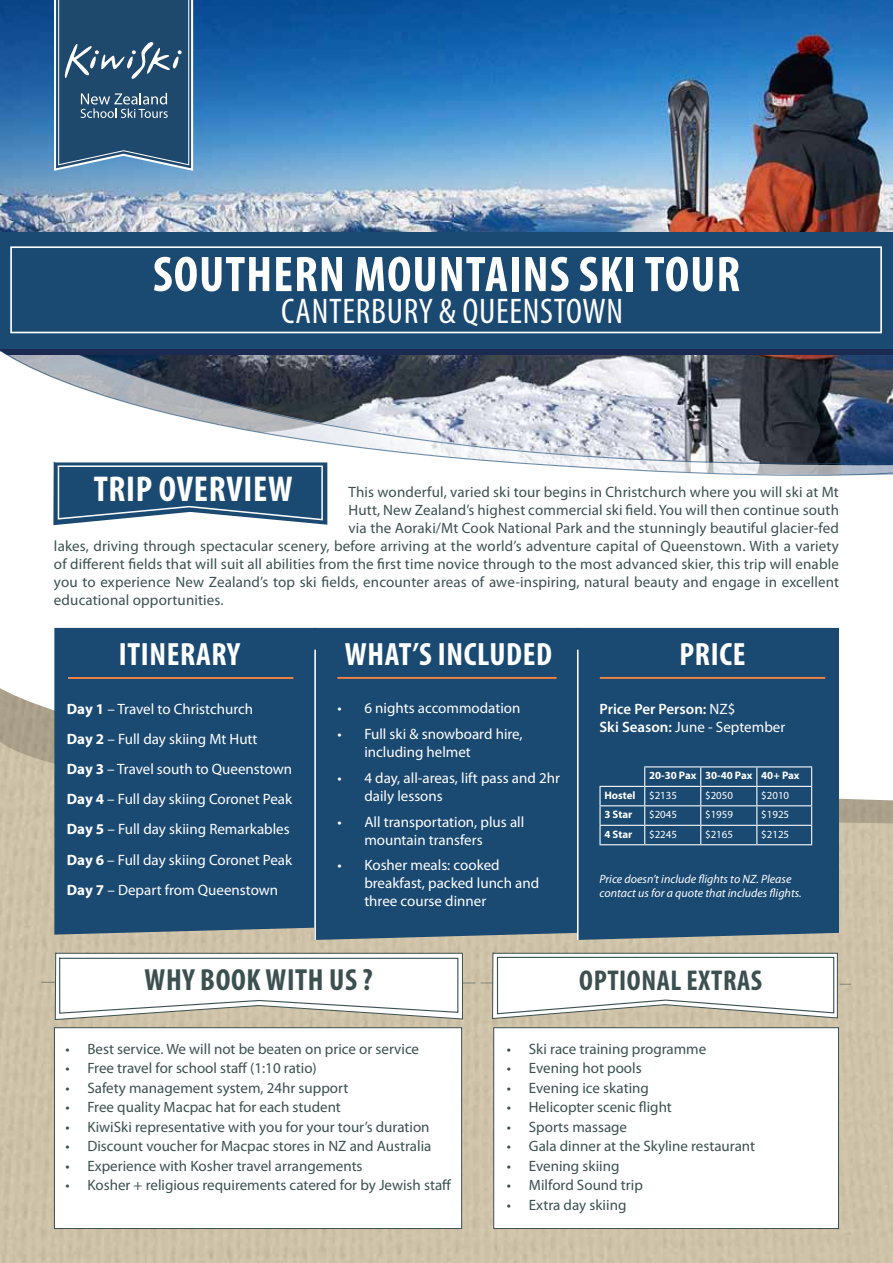
<style>
.page{position:relative;width:893px;height:1263px;background:#fff}
.page>*{position:absolute;margin:0;border:0;box-sizing:border-box;transform-origin:0 0}
.t1{font:700 condensed 50.55px "Myriad Pro";letter-spacing:.02em;color:#fff}
.t2{font:700 condensed 36px "Myriad Pro";letter-spacing:.02em;color:#fff}
.t3{font:condensed 35.7px "Myriad Pro";letter-spacing:.02em;color:#fff}
.t4{font:700 condensed 32.4px "Myriad Pro";letter-spacing:.02em;color:#fff}
.t5{font:700 condensed 30.6px "Myriad Pro";letter-spacing:.02em;color:#3c5050}
.t6{font:700 condensed 28.8px "Myriad Pro";color:#3c5050}
.t7{font:15px "Myriad Pro";letter-spacing:.005em;color:#3c5050}
.t8{font:15px/30px "Myriad Pro";color:#fff}
.t9{font:600 15px/18px "Myriad Pro";color:#fff}
.t10{font:italic 12px/14.4px "Myriad Pro";color:#fff}
.t11{font:700 10.95px/19.5px "Myriad Pro";color:#fff}
.t12{font:10.95px "Myriad Pro";color:#fff}
.s1{font-weight:700}
.s2{font-weight:400}
</style>
<div class="page">
<img style="left:0;top:0;width:893px;height:232px">
<div style="left:0;top:232px;width:893px;height:117px;background:#1a4972"></div>
<div style="left:10px;top:246px;width:872px;height:87px;border:2px solid #fff"></div>
<div style="left:0;top:823px;width:893px;height:440px;background:#cec2a8"></div>
<div style="left:54px;top:1027px;width:408px;height:202px;background:#fff;border:1px solid #3c5050"></div>
<svg style="left:0;top:477px;width:876px;height:323px"></svg>
<svg style="left:0;top:349px;width:893px;height:128px"></svg>
<svg style="left:53px;top:462px;width:274px;height:63px;background:#406789"></svg>
<div style="left:493px;top:1027px;width:346px;height:202px;background:#fff;border:1px solid #3c5050"></div>
<svg style="left:41px;top:951px;width:810px;height:69px"></svg>
<div style="left:54px;top:628px;width:260px;height:306px;background:#1a4972"></div>
<div style="left:578px;top:628px;width:261px;height:312px;background:#1a4972"></div>
<div style="left:314px;top:628px;width:264px;height:312px;background:#1a4972"></div>
<hr style="left:68px;top:677px;width:225px;height:2px;background:#f58241">
<hr style="left:314px;top:650px;width:2px;height:290px;background:#fff">
<hr style="left:337px;top:677px;width:220px;height:2px;background:#f58241">
<hr style="left:600px;top:677px;width:225px;height:2px;background:#f58241">
<hr style="left:577px;top:650px;width:2px;height:290px;background:#fff">
<hr style="left:644px;top:766px;width:57px;height:1px;background:#fff">
<hr style="left:701px;top:766px;width:56px;height:1px;background:#fff">
<hr style="left:757px;top:766px;width:55px;height:1px;background:#fff">
<hr style="left:599px;top:786px;width:46px;height:1px;background:#fff">
<hr style="left:645px;top:786px;width:56px;height:1px;background:#fff">
<hr style="left:701px;top:786px;width:56px;height:1px;background:#fff">
<hr style="left:757px;top:786px;width:55px;height:1px;background:#fff">
<hr style="left:599px;top:805px;width:46px;height:1px;background:#fff">
<hr style="left:645px;top:805px;width:56px;height:1px;background:#fff">
<hr style="left:701px;top:805px;width:56px;height:1px;background:#fff">
<hr style="left:757px;top:805px;width:55px;height:1px;background:#fff">
<hr style="left:599px;top:825px;width:46px;height:1px;background:#fff">
<svg style="left:599px;top:787px;width:2px;height:57px"></svg>
<hr style="left:645px;top:825px;width:56px;height:1px;background:#fff">
<svg style="left:644px;top:767px;width:1px;height:77px"></svg>
<hr style="left:701px;top:825px;width:56px;height:1px;background:#fff">
<svg style="left:700px;top:767px;width:1px;height:77px"></svg>
<hr style="left:757px;top:825px;width:55px;height:1px;background:#fff">
<svg style="left:756px;top:767px;width:1px;height:77px"></svg>
<svg style="left:811px;top:767px;width:1px;height:77px"></svg>
<hr style="left:599px;top:844px;width:46px;height:1px;background:#fff">
<hr style="left:645px;top:844px;width:56px;height:1px;background:#fff">
<hr style="left:701px;top:844px;width:56px;height:1px;background:#fff">
<hr style="left:757px;top:844px;width:55px;height:1px;background:#fff">
<svg style="left:53px;top:0;width:141px;height:172px;background:#3a6182"></svg>
<h1 class="t1" style="left:153px;top:243px;width:589px">SOUTHERN MOUNTAINS SKI TOUR</h1>
<h3 class="t3" style="left:281px;top:290px;width:343px">CANTERBURY &amp; QUEENSTOWN</h3>
<h2 class="t2" style="left:94px;top:466px;width:200px">TRIP OVERVIEW</h2>
<p class="t7" style="left:349px;top:482px;width:492px">This wonderful, varied ski tour begins in Christchurch where you will ski at Mt</p>
<p class="t7" style="left:349px;top:500px;width:492px">Hutt, New Zealand’s highest commercial ski field. You will then continue south</p>
<p class="t7" style="left:349px;top:518px;width:492px">via the Aoraki/Mt Cook National Park and the stunningly beautiful glacier-fed</p>
<p class="t7" style="left:54px;top:536px;width:786px">lakes, driving through spectacular scenery, before arriving at the world’s adventure capital of Queenstown. With a variety</p>
<p class="t7" style="left:54px;top:554px;width:786px">of different fields that will suit all abilities from the first time novice through to the most advanced skier, this trip will enable</p>
<p class="t7" style="left:54px;top:572px;width:787px">you to experience New Zealand’s top ski fields, encounter areas of awe-inspiring, natural beauty and engage in excellent</p>
<p class="t7" style="left:54px;top:590px;width:171px">educational opportunities.</p>
<h3 class="t4" style="left:119px;top:634px;width:124px">ITINERARY</h3>
<h3 class="t4" style="left:345px;top:634px;width:107px">WHAT’S INCLU</h3>
<h3 class="t4" style="left:506px;top:634px;width:47px">DED</h3>
<h3 class="t4" style="left:679px;top:634px;width:68px">PRICE</h3>
<p class="t8" style="left:67px;top:694px;width:227px"><span class="s1">Day 1</span> – Travel to Christchurch<br><span class="s1">Day 2</span> – Full day skiing Mt Hutt<br><span class="s1">Day 3</span> – Travel south to Queenstown<br><span class="s1">Day 4</span> – Full day skiing Coronet Peak<br><span class="s1">Day 5</span> – Full day skiing Remarkables<br><span class="s1">Day 6</span> – Full day skiing Coronet Peak<br><span class="s1">Day 7</span> – Depart from Queenstown</p>
<p class="t8" style="left:337px;top:693px;width:185px">• 6 nights accommodation</p>
<p class="t9" style="left:599px;top:700px;width:187px">Price Per Person: <span class="s2">NZ$<br></span>Ski Season: <span class="s2">June - September</span></p>
<p class="t8" style="left:364px;top:724px;width:160px;line-height:18px;text-indent:-27px">• Full ski &amp; snowboard hire, including helmet</p>
<p class="t8" style="left:364px;top:769px;width:197px;line-height:18px;text-indent:-27px">• 4 day, all-areas, lift pass and 2hr daily lessons</p>
<p class="t8" style="left:364px;top:812px;width:161px;line-height:18px;text-indent:-27px">• All transportation, plus all mountain transfers</p>
<p class="t8" style="left:364px;top:856px;width:176px;line-height:18px;text-indent:-27px">• Kosher meals: cooked breakfast, packed lunch and three course dinner</p>
<p class="t11" style="left:604px;top:766px;width:197px;text-indent:45px">20-30 Pax 30-40 Pax 40+ Pax<br>Hostel <span class="s2">$2135</span></p>
<p class="t12" style="left:705px;top:788px;width:29px">$2050</p>
<p class="t12" style="left:761px;top:788px;width:29px">$2010</p>
<p class="t11" style="left:604px;top:804px;width:29px">3 Star</p>
<p class="t12" style="left:649px;top:808px;width:29px">$2045</p>
<p class="t12" style="left:705px;top:808px;width:29px">$1959</p>
<p class="t12" style="left:761px;top:808px;width:29px">$1925</p>
<p class="t11" style="left:604px;top:824px;width:29px">4 Star</p>
<p class="t12" style="left:649px;top:827px;width:29px">$2245</p>
<p class="t12" style="left:705px;top:827px;width:29px">$2165</p>
<p class="t12" style="left:761px;top:827px;width:29px">$2125</p>
<p class="t10" style="left:599px;top:871px;width:204px">Price doesn’t include flights to NZ. Please contact us for a quote that includes flights.</p>
<h3 class="t5" style="left:145px;top:960px;width:230px">WHY BOOK WITH US ?</h3>
<h3 class="t6" style="left:579px;top:963px;width:14px">OPTION</h3>
<h3 class="t6" style="left:657px;top:963px;width:107px">AL EXTRAS</h3>
<p class="t7" style="left:65px;top:1039px;width:355px">• Best service. We will not be beaten on price or service</p>
<p class="t7" style="left:65px;top:1059px;width:253px">• Free travel for school staff (1:10 ratio)</p>
<p class="t7" style="left:65px;top:1078px;width:284px">• Safety management system, 24hr support</p>
<p class="t7" style="left:65px;top:1098px;width:277px">• Free quality Macpac hat for each student</p>
<p class="t7" style="left:65px;top:1117px;width:366px">• KiwiSki representative with you for your tour’s duration</p>
<p class="t7" style="left:65px;top:1137px;width:367px">• Discount voucher for Macpac stores in NZ and Australia</p>
<p class="t7" style="left:65px;top:1156px;width:299px">• Experience with Kosher travel arrangements</p>
<p class="t7" style="left:65px;top:1176px;width:388px">• Kosher + religious requirements catered for by Jewish staff</p>
<p class="t7" style="left:507px;top:1039px;width:201px">• Ski race training programme</p>
<p class="t7" style="left:507px;top:1059px;width:136px">• Evening hot pools</p>
<p class="t7" style="left:507px;top:1078px;width:144px">• Evening ice skating</p>
<p class="t7" style="left:507px;top:1098px;width:166px">• Helicopter scenic flight</p>
<p class="t7" style="left:507px;top:1117px;width:122px">• Sports massage</p>
<p class="t7" style="left:507px;top:1137px;width:250px">• Gala dinner at the Skyline restaurant</p>
<p class="t7" style="left:507px;top:1156px;width:114px">• Evening skiing</p>
<p class="t7" style="left:507px;top:1176px;width:138px">• Milford Sound trip</p>
<p class="t7" style="left:507px;top:1195px;width:121px">• Extra day skiing</p>
</div>
